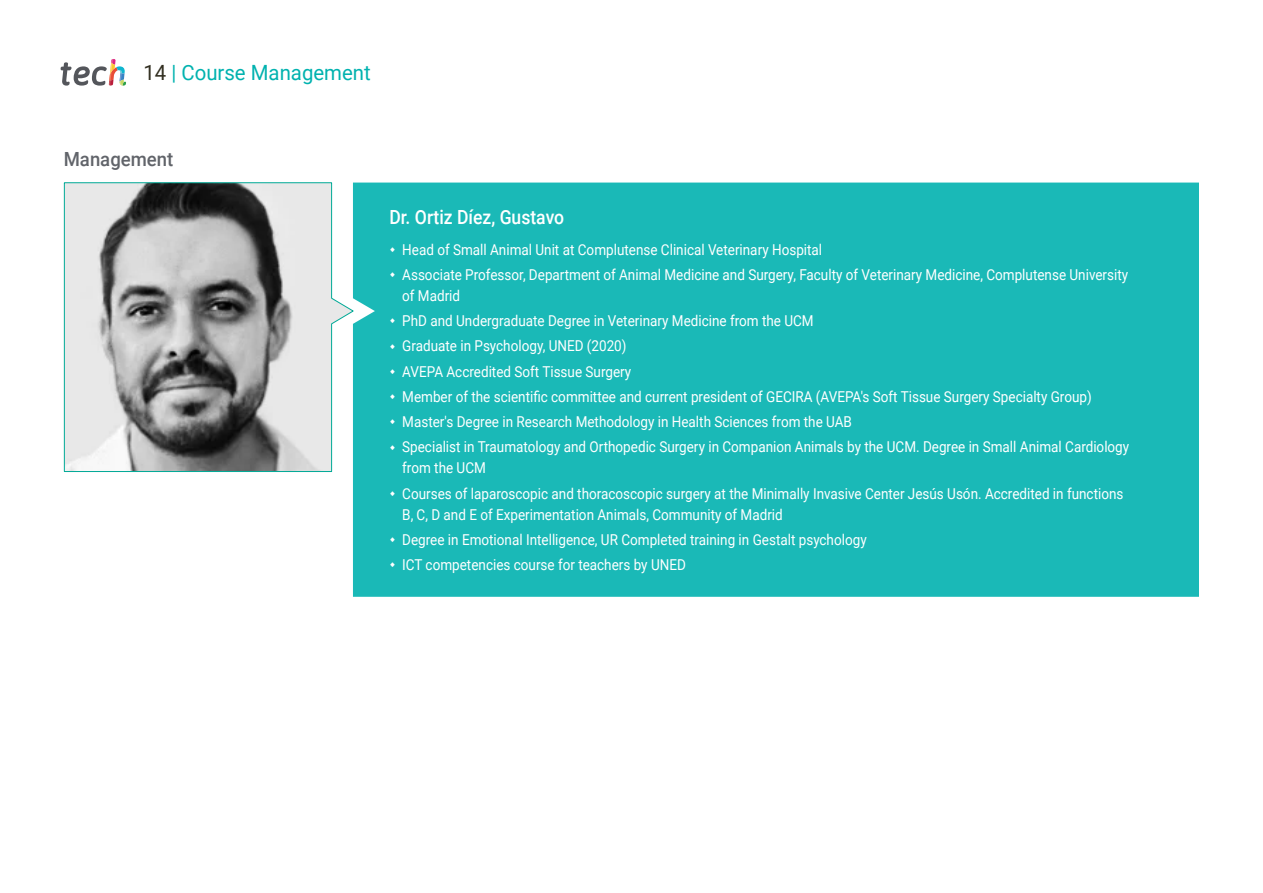
<style>
.page{position:relative;width:1263px;height:893px;background:#fff}
.page>*{position:absolute;margin:0;border:0;box-sizing:border-box;transform-origin:0 0}
.t1{font:21px "Roboto";color:#00b2af}
.t2{font:500 19.5px "Roboto";color:#fff;scale:.9 1}
.t3{font:500 19.5px "Roboto";color:#61646a;scale:.95 1}
.t4{font:15px/25.2px "Roboto";color:#fff;scale:.9 1}
.s1{color:#312e20}
</style>
<div class="page">
<svg style="left:61px;top:59px;width:65px;height:27px"></svg>
<div style="left:353px;top:183px;width:846px;height:414px;background:#1ab9b7"></div>
<svg style="left:64px;top:182px;width:290px;height:290px;background:#acafae"></svg>
<svg style="left:390px;top:247px;width:5px;height:5px"></svg>
<svg style="left:390px;top:272px;width:5px;height:5px"></svg>
<svg style="left:390px;top:318px;width:5px;height:5px"></svg>
<svg style="left:390px;top:344px;width:5px;height:5px"></svg>
<svg style="left:390px;top:369px;width:5px;height:5px"></svg>
<svg style="left:390px;top:394px;width:5px;height:5px"></svg>
<svg style="left:390px;top:419px;width:5px;height:5px"></svg>
<svg style="left:390px;top:445px;width:5px;height:5px"></svg>
<svg style="left:390px;top:491px;width:5px;height:5px"></svg>
<svg style="left:390px;top:537px;width:5px;height:5px"></svg>
<svg style="left:390px;top:562px;width:5px;height:5px"></svg>
<h1 class="t1" style="left:144px;top:57px;width:229px"><span class="s1">14</span> | Course Management</h1>
<h2 class="t3" style="left:64px;top:145px;width:117px">Management</h2>
<h2 class="t2" style="left:389px;top:204px;width:196px">Dr. Ortiz Díez, Gustavo</h2>
<p class="t4" style="left:402px;top:236px;width:808px">Head of Small Animal Unit at Complutense Clinical Veterinary Hospital<br>Associate Professor, Department of Animal Medicine and Surgery, Faculty of Veterinary Medicine, Complutense University</p>
<p class="t4" style="left:402px;top:282px;width:809px">of Madrid<br>PhD and Undergraduate Degree in Veterinary Medicine from the UCM<br>Graduate in Psychology, UNED (2020)<br>AVEPA Accredited Soft Tissue Surgery<br>Member of the scientific committee and current president of GECIRA (AVEPA's Soft Tissue Surgery Specialty Group)<br>Master's Degree in Research Methodology in Health Sciences from the UAB<br>Specialist in Traumatology and Orthopedic Surgery in Companion Animals by the UCM. Degree in Small Animal Cardiology</p>
<p class="t4" style="left:402px;top:455px;width:803px">from the UCM<br>Courses of laparoscopic and thoracoscopic surgery at the Minimally Invasive Center Jesús Usón. Accredited in functions</p>
<p class="t4" style="left:402px;top:501px;width:518px">B, C, D and E of Experimentation Animals, Community of Madrid<br>Degree in Emotional Intelligence, UR Completed training in Gestalt psychology<br>ICT competencies course for teachers by UNED</p>
</div>
